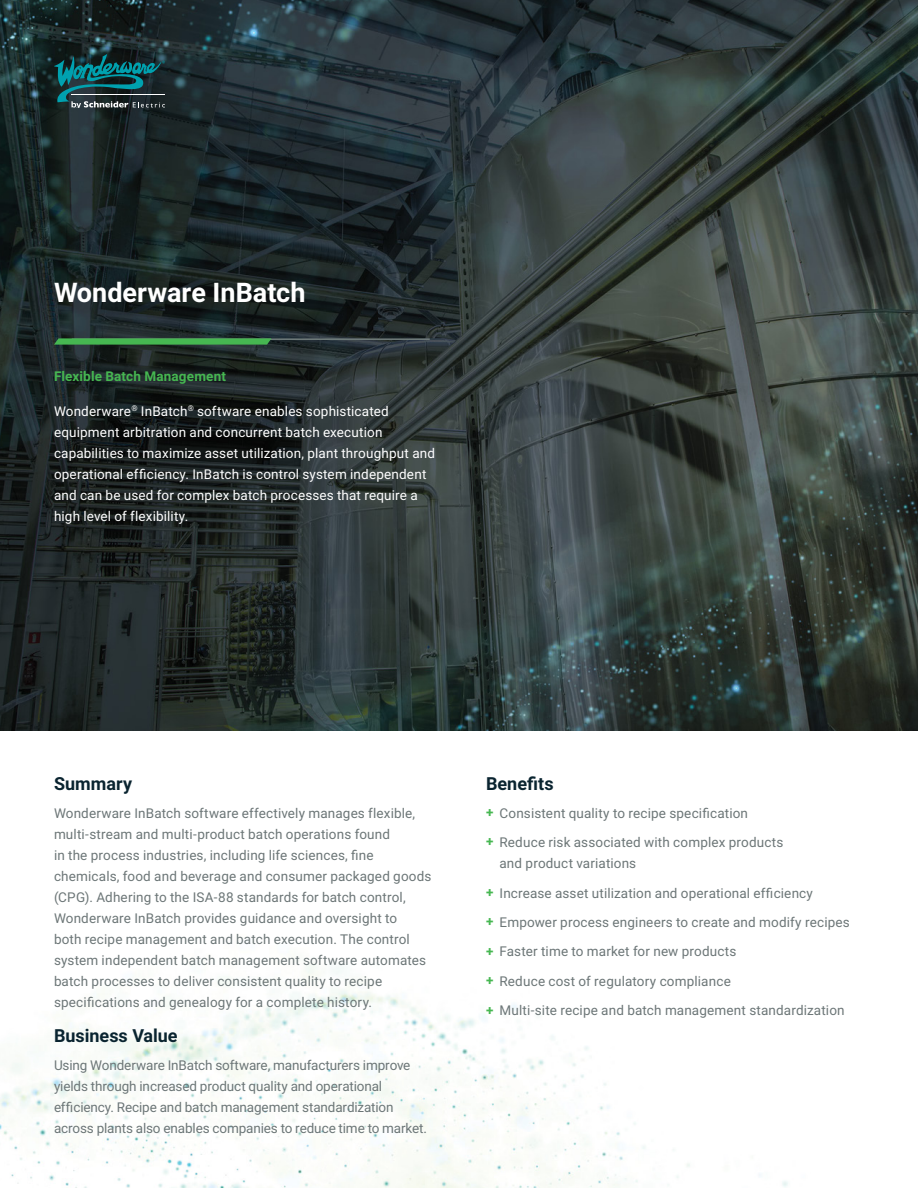
<style>
.page{position:relative;width:918px;height:1188px;background:#fff}
.page>*{position:absolute;margin:0;border:0;box-sizing:border-box;transform-origin:0 0}
.DS_Cover_Title{font:700 27px "Roboto";color:#fff}
.DS_Headline{font:700 18px "Roboto";color:#0a2430}
.DS_Body_Text{font:13.5px/21px "Roboto";letter-spacing:.01em;color:#6c7677}
.DS_Cover_text{font:13.5px/21px "Roboto";letter-spacing:.01em;color:#fff}
.DS_Body_Text-2{font:13.5px/21px "Roboto";letter-spacing:-.01em;color:#6c7677}
.DS_Cover_Subheadline{font:700 13.5px "Roboto";letter-spacing:.01em;color:#46b751}
.s1{font-weight:700;color:#46b751}
</style>
<div class="page">
<img style="left:0;top:730px;width:918px;height:458px">
<img style="left:0;top:0;width:918px;height:730px">
<svg style="left:54px;top:54px;width:111px;height:54px"></svg>
<hr style="left:72px;top:94px;width:93px;height:1px;background:#fff">
<hr style="left:72px;top:338px;width:358px;height:2px;background:#717d7c">
<svg style="left:54px;top:338px;width:218px;height:7px"></svg>
<p class="DS_Cover_Title" style="left:54px;top:273px;width:253px">Wonderware InBatch</p>
<p class="DS_Cover_Subheadline" style="left:54px;top:367px;width:174px">Flexible Batch Management</p>
<p class="DS_Cover_text" style="left:54px;top:400px;width:383px">Wonderware<sup>®</sup> InBatch<sup>®</sup> software enables sophisticated equipment arbitration and concurrent batch execution capabilities to maximize asset utilization, plant throughput and operational efficiency. InBatch is control system independent and can be used for complex batch processes that require a high level of flexibility.</p>
<p class="DS_Headline" style="left:54px;top:771px;width:80px">Summary</p>
<p class="DS_Body_Text" style="left:54px;top:802px;width:379px">Wonderware InBatch software effectively manages flexible, multi-stream and multi-product batch operations found<br>in the process industries, including life sciences, fine chemicals, food and beverage and consumer packaged goods (CPG). Adhering to the ISA-88 standards for batch control, Wonderware InBatch provides guidance and oversight to<br>both recipe management and batch execution. The control system independent batch management software automates batch processes to deliver consistent quality to recipe specifications and genealogy for a complete history.</p>
<p class="DS_Headline" style="left:54px;top:1023px;width:125px">Business Value</p>
<p class="DS_Body_Text-2" style="left:54px;top:1054px;width:375px">Using Wonderware InBatch software, manufacturers improve yields through increased product quality and operational efficiency. Recipe and batch management standardization across plants also enables companies to reduce time to market.</p>
<p class="DS_Headline" style="left:486px;top:771px;width:69px">Benefits</p>
<p class="DS_Body_Text" style="left:486px;top:802px;width:264px"><span class="s1">+</span> Consistent quality to recipe specification</p>
<p class="DS_Body_Text" style="left:500px;top:831px;width:285px;text-indent:-14px"><span class="s1">+</span> Reduce risk associated with complex products and product variations</p>
<p class="DS_Body_Text" style="left:486px;top:882px;width:328px"><span class="s1">+</span> Increase asset utilization and operational efficiency</p>
<p class="DS_Body_Text" style="left:486px;top:911px;width:365px"><span class="s1">+</span> Empower process engineers to create and modify recipes</p>
<p class="DS_Body_Text" style="left:486px;top:941px;width:252px"><span class="s1">+</span> Faster time to market for new products</p>
<p class="DS_Body_Text" style="left:486px;top:970px;width:246px"><span class="s1">+</span> Reduce cost of regulatory compliance</p>
<p class="DS_Body_Text" style="left:486px;top:999px;width:360px"><span class="s1">+</span> Multi-site recipe and batch management standardization</p>
</div>
